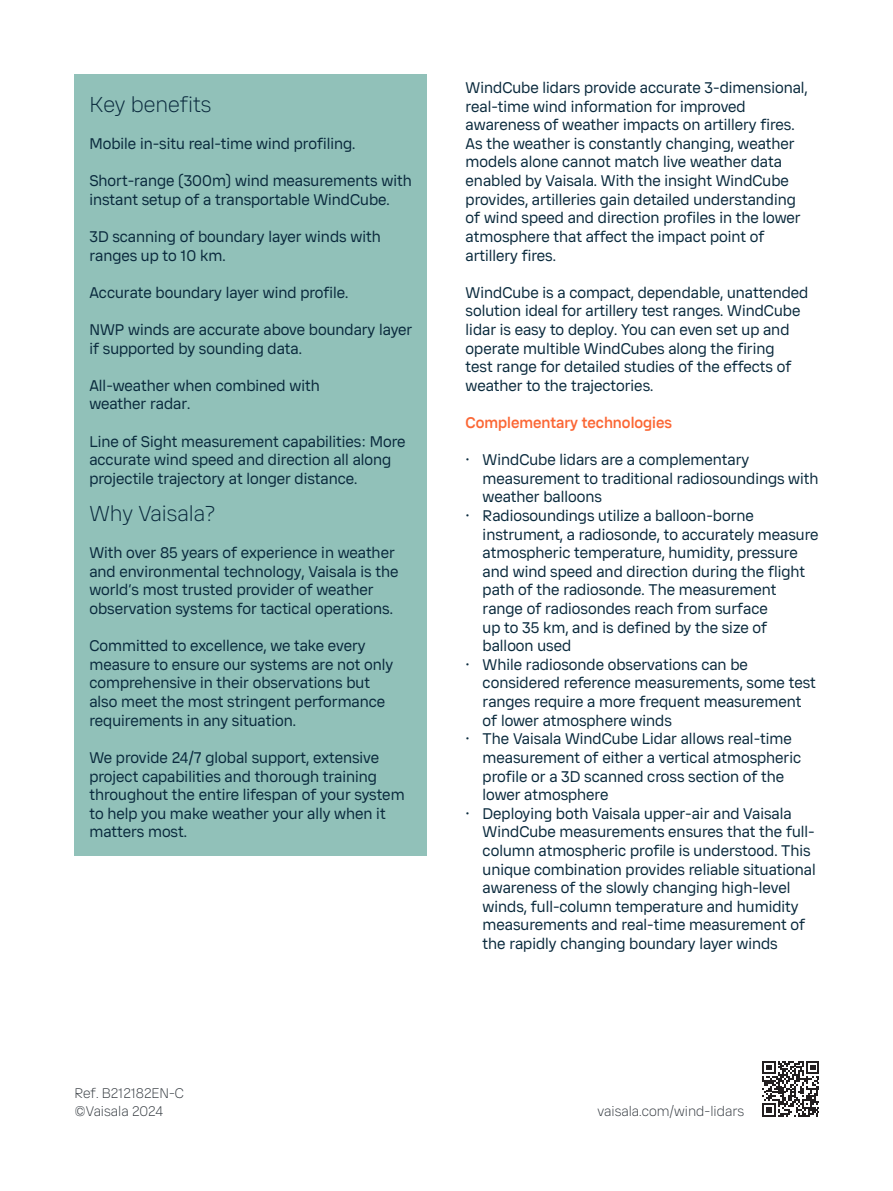
<style>
.page{position:relative;width:893px;height:1191px;background:#fff}
.page>*{position:absolute;margin:0;border:0;box-sizing:border-box;transform-origin:0 0}
.Ingress{font:300 21px "Vaisala Sans Beta 01";color:#0a2a3d}
.Body{font:15px/18.6px "Vaisala Sans Beta 01";color:#0a2a3d}
.Subheading{font:15px/18.6px "Vaisala Sans Beta 01";color:#0a2a3d}
.Subheading-2{font:500 15px "Vaisala Sans Beta 01";color:#fb6735}
.t1{font:300 13.5px/18.6px "Vaisala Sans Beta 01";color:#343a40}
</style>
<div class="page">
<svg style="left:763px;top:1061px;width:56px;height:55px"></svg>
<div style="left:74px;top:74px;width:353px;height:782px;background:#91c1b9"></div>
<p class="Ingress" style="left:89px;top:91px;width:123px">Key benefits</p>
<p class="Subheading" style="left:89px;top:134px;width:267px">Mobile in-situ real-time wind profiling.</p>
<p class="Subheading" style="left:89px;top:171px;width:324px">Short-range (300m) wind measurements with instant setup of a transportable WindCube.</p>
<p class="Subheading" style="left:89px;top:227px;width:293px">3D scanning of boundary layer winds with ranges up to 10 km.</p>
<p class="Subheading" style="left:89px;top:283px;width:261px">Accurate boundary layer wind profile.</p>
<p class="Subheading" style="left:89px;top:320px;width:324px">NWP winds are accurate above boundary layer if supported by sounding data.</p>
<p class="Subheading" style="left:89px;top:376px;width:232px">All-weather when combined with weather radar.</p>
<p class="Subheading" style="left:89px;top:432px;width:318px">Line of Sight measurement capabilities: More accurate wind speed and direction all along projectile trajectory at longer distance.</p>
<p class="Ingress" style="left:89px;top:500px;width:127px">Why Vaisala?</p>
<p class="Body" style="left:89px;top:543px;width:311px">With over 85 years of experience in weather and environmental technology, Vaisala is the world’s most trusted provider of weather observation systems for tactical operations.</p>
<p class="Body" style="left:89px;top:636px;width:305px">Committed to excellence, we take every measure to ensure our systems are not only comprehensive in their observations but also meet the most stringent performance requirements in any situation.</p>
<p class="Body" style="left:89px;top:748px;width:317px">We provide 24/7 global support, extensive project capabilities and thorough training throughout the entire lifespan of your system to help you make weather your ally when it matters most.</p>
<p class="Body" style="left:466px;top:78px;width:344px">WindCube lidars provide accurate 3-dimensional, real-time wind information for improved awareness of weather impacts on artillery fires.<br>As the weather is constantly changing, weather models alone cannot match live weather data enabled by Vaisala. With the insight WindCube provides, artilleries gain detailed understanding of wind speed and direction profiles in the lower atmosphere that affect the impact point of artillery fires.</p>
<p class="Body" style="left:466px;top:283px;width:344px">WindCube is a compact, dependable, unattended solution ideal for artillery test ranges. WindCube lidar is easy to deploy. You can even set up and operate multible WindCubes along the firing<br>test range for detailed studies of the effects of weather to the trajectories.</p>
<p class="Subheading-2" style="left:466px;top:413px;width:208px">Complementary technologies</p>
<p class="Body" style="left:483px;top:450px;width:337px;text-indent:-17px">• WindCube lidars are a complementary measurement to traditional radiosoundings with weather balloons</p>
<p class="Body" style="left:483px;top:506px;width:337px;text-indent:-17px">• Radiosoundings utilize a balloon-borne instrument, a radiosonde, to accurately measure atmospheric temperature, humidity, pressure and wind speed and direction during the flight path of the radiosonde. The measurement range of radiosondes reach from surface<br>up to 35 km, and is defined by the size of balloon used</p>
<p class="Body" style="left:483px;top:655px;width:335px;text-indent:-17px">• While radiosonde observations can be considered reference measurements, some test ranges require a more frequent measurement of lower atmosphere winds</p>
<p class="Body" style="left:483px;top:729px;width:320px;text-indent:-17px">• The Vaisala WindCube Lidar allows real-time measurement of either a vertical atmospheric profile or a 3D scanned cross section of the lower atmosphere</p>
<p class="Body" style="left:483px;top:804px;width:335px;text-indent:-17px">• Deploying both Vaisala upper-air and Vaisala WindCube measurements ensures that the full&shy;column atmospheric profile is understood. This unique combination provides reliable situational awareness of the slowly changing high-level winds, full-column temperature and humidity measurements and real-time measurement of the rapidly changing boundary layer winds</p>
<p class="t1" style="left:74px;top:1083px;width:111px">Ref. B212182EN-C ©Vaisala 2024</p>
<p class="t1" style="left:597px;top:1102px;width:148px">vaisala.com/wind-lidars</p>
</div>
